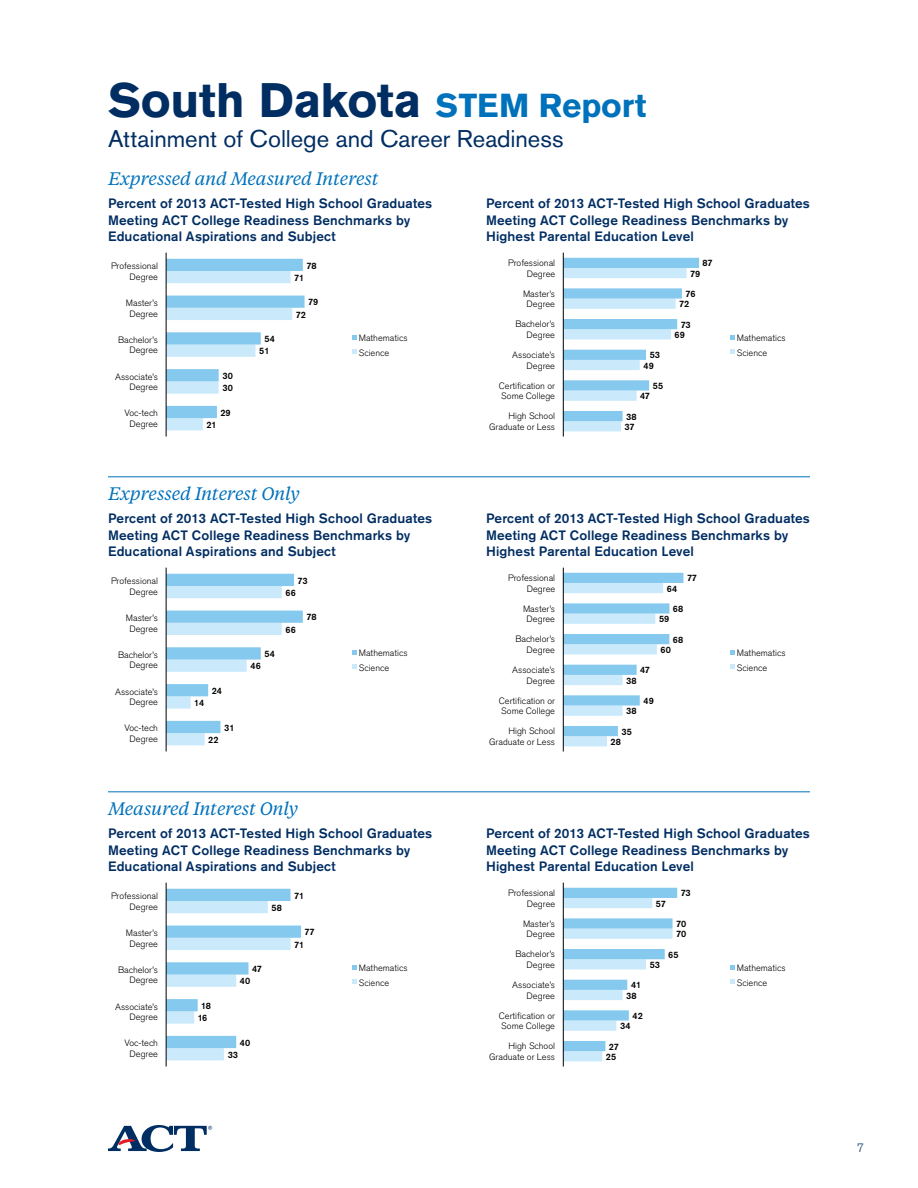
<style>
.page{position:relative;width:918px;height:1188px;background:#fff}
.page>*{position:absolute;margin:0;border:0;box-sizing:border-box;transform-origin:0 0}
.t1{font:700 48px "Akzidenz Grotesk Std";letter-spacing:-.005em;color:#002d62}
.t2{font:24px "Akzidenz Grotesk Std";color:#002d62}
.t3{font:italic 18px "Tiempos Text";letter-spacing:-.01em;color:#0072bc}
.t4{font:500 13.5px/16.5px "Akzidenz Grotesk Std";letter-spacing:.01em;color:#002d62}
.t5{font:300 12px "Akzidenz Grotesk Std";color:#002d62}
.t6{font:300 9.15px/10.6px "Akzidenz Grotesk Std";color:#000001;text-align:right}
.t7{font:500 9.15px "Akzidenz Grotesk Std";color:#000001}
.s1{font-size:33px;color:#0072bc}
</style>
<div class="page">
<svg style="left:108px;top:1125px;width:104px;height:27px"></svg>
<svg style="left:167px;top:574px;width:136px;height:171px"></svg>
<hr style="left:166px;top:568px;width:1px;height:184px;background:#000001">
<svg style="left:352px;top:650px;width:5px;height:5px"></svg>
<svg style="left:352px;top:664px;width:5px;height:5px"></svg>
<svg style="left:167px;top:259px;width:138px;height:171px"></svg>
<hr style="left:166px;top:253px;width:1px;height:184px;background:#000001">
<svg style="left:352px;top:335px;width:5px;height:5px"></svg>
<svg style="left:352px;top:349px;width:5px;height:5px"></svg>
<svg style="left:564px;top:258px;width:135px;height:173px"></svg>
<hr style="left:563px;top:253px;width:1px;height:184px;background:#000001">
<svg style="left:730px;top:335px;width:5px;height:5px"></svg>
<svg style="left:730px;top:349px;width:5px;height:5px"></svg>
<svg style="left:564px;top:573px;width:119px;height:173px"></svg>
<hr style="left:563px;top:568px;width:1px;height:184px;background:#000001">
<svg style="left:730px;top:650px;width:5px;height:5px"></svg>
<svg style="left:730px;top:664px;width:5px;height:5px"></svg>
<svg style="left:167px;top:889px;width:134px;height:171px"></svg>
<hr style="left:166px;top:883px;width:1px;height:184px;background:#000001">
<svg style="left:352px;top:965px;width:5px;height:5px"></svg>
<svg style="left:352px;top:979px;width:5px;height:5px"></svg>
<svg style="left:564px;top:888px;width:113px;height:173px"></svg>
<hr style="left:563px;top:883px;width:1px;height:184px;background:#000001">
<svg style="left:730px;top:965px;width:5px;height:5px"></svg>
<svg style="left:730px;top:979px;width:5px;height:5px"></svg>
<hr style="left:108px;top:476px;width:702px;height:1px;background:#0072bc">
<hr style="left:108px;top:791px;width:702px;height:1px;background:#0072bc">
<h1 class="t1" style="left:108px;top:73px;width:540px">South Dakota <span class="s1">STEM Report</span></h1>
<h2 class="t2" style="left:108px;top:124px;width:457px">Attainment of College and Career Readiness</h2>
<h3 class="t3" style="left:108px;top:166px;width:272px">Expressed and Measured Interest</h3>
<h3 class="t4" style="left:108px;top:195px;width:326px">Percent of 2013 ACT-Tested High School Graduates<br>Meeting ACT College Readiness Benchmarks by<br>Educational Aspirations and Subject</h3>
<h3 class="t4" style="left:486px;top:195px;width:326px">Percent of 2013 ACT-Tested High School Graduates<br>Meeting ACT College Readiness Benchmarks by<br>Highest Parental Education Level</h3>
<p class="t6" style="left:111px;top:261px;width:48px">Professional<br>Degree</p>
<p class="t7" style="left:306px;top:260px;width:12px">78</p>
<p class="t7" style="left:294px;top:272px;width:12px">71</p>
<p class="t6" style="left:508px;top:258px;width:48px">Professional<br>Degree</p>
<p class="t7" style="left:703px;top:258px;width:12px">87</p>
<p class="t7" style="left:690px;top:268px;width:12px">79</p>
<p class="t6" style="left:126px;top:298px;width:34px;text-align:center">Master’s<br>Degree</p>
<p class="t7" style="left:308px;top:297px;width:12px">79</p>
<p class="t7" style="left:296px;top:309px;width:12px">72</p>
<p class="t6" style="left:523px;top:288px;width:34px;text-align:center">Master’s<br>Degree</p>
<p class="t7" style="left:685px;top:288px;width:12px">76</p>
<p class="t7" style="left:679px;top:299px;width:12px">72</p>
<p class="t6" style="left:118px;top:334px;width:41px">Bachelor’s<br>Degree</p>
<p class="t6" style="left:115px;top:371px;width:44px">Associate’s<br>Degree</p>
<p class="t7" style="left:222px;top:370px;width:12px">30</p>
<p class="t7" style="left:222px;top:382px;width:12px">30</p>
<p class="t7" style="left:264px;top:333px;width:12px">54</p>
<p class="t7" style="left:259px;top:346px;width:12px">51</p>
<p class="t6" style="left:359px;top:331px;width:50px;line-height:14.5px;text-align:left">Mathematics<br>Science</p>
<p class="t6" style="left:515px;top:319px;width:41px">Bachelor’s<br>Degree</p>
<p class="t6" style="left:512px;top:350px;width:44px">Associate’s<br>Degree</p>
<p class="t7" style="left:650px;top:350px;width:12px">53</p>
<p class="t7" style="left:643px;top:360px;width:12px">49</p>
<p class="t7" style="left:681px;top:319px;width:11px">73</p>
<p class="t7" style="left:675px;top:329px;width:12px">69</p>
<p class="t6" style="left:737px;top:331px;width:50px;line-height:14.5px;text-align:left">Mathematics<br>Science</p>
<p class="t6" style="left:499px;top:380px;width:58px;text-align:left">Certification or<br>Some College</p>
<p class="t7" style="left:653px;top:380px;width:12px">55</p>
<p class="t7" style="left:640px;top:391px;width:11px">47</p>
<p class="t6" style="left:124px;top:408px;width:35px;text-align:center">Voc-tech<br>Degree</p>
<p class="t7" style="left:221px;top:407px;width:12px">29</p>
<p class="t7" style="left:206px;top:419px;width:12px">21</p>
<p class="t6" style="left:489px;top:411px;width:68px">High School<br>Graduate or Less</p>
<p class="t7" style="left:626px;top:411px;width:12px">38</p>
<p class="t7" style="left:625px;top:421px;width:12px">37</p>
<h3 class="t3" style="left:108px;top:481px;width:193px">Expressed Interest Only</h3>
<h3 class="t4" style="left:108px;top:510px;width:326px">Percent of 2013 ACT-Tested High School Graduates<br>Meeting ACT College Readiness Benchmarks by<br>Educational Aspirations and Subject</h3>
<h3 class="t4" style="left:486px;top:510px;width:326px">Percent of 2013 ACT-Tested High School Graduates<br>Meeting ACT College Readiness Benchmarks by<br>Highest Parental Education Level</h3>
<p class="t6" style="left:111px;top:576px;width:48px">Professional<br>Degree</p>
<p class="t7" style="left:298px;top:575px;width:11px">73</p>
<p class="t7" style="left:285px;top:587px;width:12px">66</p>
<p class="t6" style="left:508px;top:573px;width:48px">Professional<br>Degree</p>
<p class="t7" style="left:667px;top:583px;width:12px">64</p>
<p class="t7" style="left:687px;top:573px;width:11px">77</p>
<p class="t6" style="left:126px;top:613px;width:34px;text-align:center">Master’s<br>Degree</p>
<p class="t7" style="left:285px;top:624px;width:12px">66</p>
<p class="t7" style="left:306px;top:612px;width:12px">78</p>
<p class="t6" style="left:523px;top:603px;width:34px;text-align:center">Master’s<br>Degree</p>
<p class="t7" style="left:673px;top:603px;width:12px">68</p>
<p class="t7" style="left:659px;top:614px;width:12px">59</p>
<p class="t6" style="left:118px;top:649px;width:41px">Bachelor’s<br>Degree</p>
<p class="t6" style="left:115px;top:686px;width:44px">Associate’s<br>Degree</p>
<p class="t7" style="left:194px;top:697px;width:11px">14</p>
<p class="t7" style="left:212px;top:685px;width:12px">24</p>
<p class="t7" style="left:264px;top:648px;width:12px">54</p>
<p class="t7" style="left:250px;top:661px;width:12px">46</p>
<p class="t6" style="left:359px;top:646px;width:50px;line-height:14.5px;text-align:left">Mathematics<br>Science</p>
<p class="t6" style="left:515px;top:634px;width:41px">Bachelor’s<br>Degree</p>
<p class="t6" style="left:512px;top:665px;width:44px">Associate’s<br>Degree</p>
<p class="t7" style="left:640px;top:665px;width:11px">47</p>
<p class="t7" style="left:626px;top:675px;width:12px">38</p>
<p class="t7" style="left:673px;top:634px;width:12px">68</p>
<p class="t7" style="left:660px;top:644px;width:12px">60</p>
<p class="t6" style="left:737px;top:646px;width:50px;line-height:14.5px;text-align:left">Mathematics<br>Science</p>
<p class="t6" style="left:499px;top:695px;width:58px;text-align:left">Certification or<br>Some College</p>
<p class="t7" style="left:643px;top:695px;width:12px">49</p>
<p class="t7" style="left:626px;top:706px;width:12px">38</p>
<p class="t6" style="left:124px;top:723px;width:35px;text-align:center">Voc-tech<br>Degree</p>
<p class="t7" style="left:224px;top:722px;width:12px">31</p>
<p class="t7" style="left:208px;top:734px;width:12px">22</p>
<p class="t6" style="left:489px;top:726px;width:68px">High School<br>Graduate or Less</p>
<p class="t7" style="left:622px;top:726px;width:12px">35</p>
<p class="t7" style="left:611px;top:736px;width:12px">28</p>
<h3 class="t3" style="left:108px;top:796px;width:192px">Measured Interest Only</h3>
<h3 class="t4" style="left:108px;top:825px;width:326px">Percent of 2013 ACT-Tested High School Graduates<br>Meeting ACT College Readiness Benchmarks by<br>Educational Aspirations and Subject</h3>
<h3 class="t4" style="left:486px;top:825px;width:326px">Percent of 2013 ACT-Tested High School Graduates<br>Meeting ACT College Readiness Benchmarks by<br>Highest Parental Education Level</h3>
<p class="t6" style="left:111px;top:891px;width:48px">Professional<br>Degree</p>
<p class="t7" style="left:271px;top:902px;width:12px">58</p>
<p class="t7" style="left:294px;top:890px;width:12px">71</p>
<p class="t6" style="left:508px;top:888px;width:48px">Professional<br>Degree</p>
<p class="t7" style="left:656px;top:898px;width:12px">57</p>
<p class="t7" style="left:681px;top:888px;width:11px">73</p>
<p class="t6" style="left:126px;top:928px;width:34px;text-align:center">Master’s<br>Degree</p>
<p class="t7" style="left:305px;top:927px;width:11px">77</p>
<p class="t7" style="left:294px;top:939px;width:12px">71</p>
<p class="t6" style="left:523px;top:918px;width:34px;text-align:center">Master’s<br>Degree</p>
<p class="t7" style="left:676px;top:918px;width:12px">70</p>
<p class="t7" style="left:676px;top:929px;width:12px">70</p>
<p class="t6" style="left:118px;top:964px;width:41px">Bachelor’s<br>Degree</p>
<p class="t6" style="left:115px;top:1001px;width:44px">Associate’s<br>Degree</p>
<p class="t7" style="left:201px;top:1000px;width:11px">18</p>
<p class="t7" style="left:198px;top:1012px;width:11px">16</p>
<p class="t7" style="left:252px;top:963px;width:11px">47</p>
<p class="t7" style="left:240px;top:976px;width:12px">40</p>
<p class="t6" style="left:359px;top:961px;width:50px;line-height:14.5px;text-align:left">Mathematics<br>Science</p>
<p class="t6" style="left:515px;top:949px;width:41px">Bachelor’s<br>Degree</p>
<p class="t6" style="left:512px;top:980px;width:44px">Associate’s<br>Degree</p>
<p class="t7" style="left:631px;top:980px;width:12px">41</p>
<p class="t7" style="left:626px;top:990px;width:12px">38</p>
<p class="t7" style="left:650px;top:959px;width:12px">53</p>
<p class="t7" style="left:668px;top:949px;width:12px">65</p>
<p class="t6" style="left:737px;top:961px;width:50px;line-height:14.5px;text-align:left">Mathematics<br>Science</p>
<p class="t6" style="left:499px;top:1010px;width:58px;text-align:left">Certification or<br>Some College</p>
<p class="t7" style="left:633px;top:1010px;width:12px">42</p>
<p class="t7" style="left:620px;top:1021px;width:12px">34</p>
<p class="t6" style="left:124px;top:1038px;width:35px;text-align:center">Voc-tech<br>Degree</p>
<p class="t7" style="left:240px;top:1037px;width:12px">40</p>
<p class="t7" style="left:228px;top:1049px;width:12px">33</p>
<p class="t6" style="left:489px;top:1041px;width:67px">High School<br>Graduate or Less</p>
<p class="t7" style="left:609px;top:1041px;width:12px">27</p>
<p class="t7" style="left:606px;top:1051px;width:12px">25</p>
<h3 class="t5" style="left:857px;top:1141px;width:8px">7</h3>
</div>
